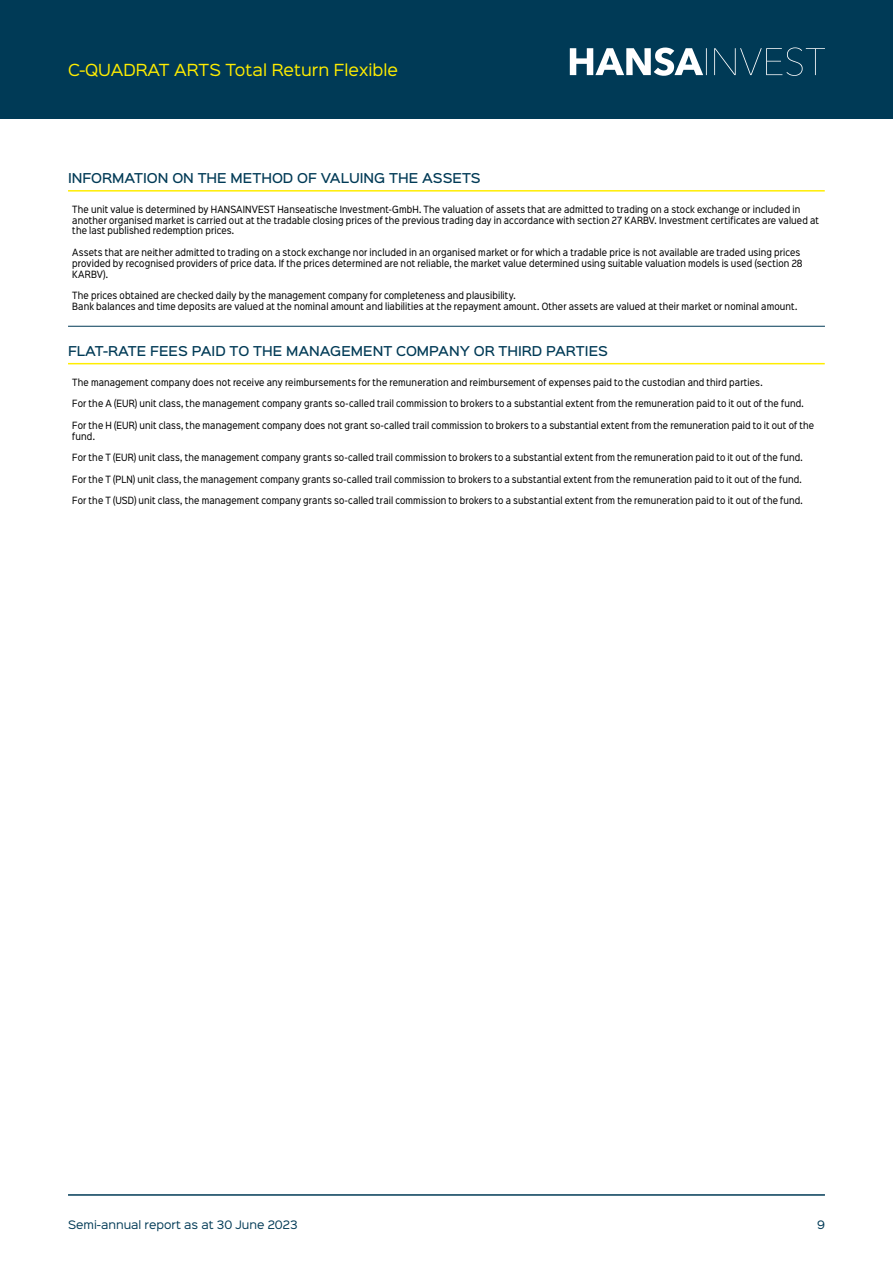
<style>
.page{position:relative;width:893px;height:1263px;background:#fff}
.page>*{position:absolute;margin:0;border:0;box-sizing:border-box;transform-origin:0 0}
.t1{font:15px "Sinkin Sans 400";color:#ffed00}
.t2{font:500 12.3px "Sinkin Sans 500";color:#003a56}
.t3{font:10.5px "Sinkin Sans 400";color:#003a56}
.t4{font:9px/10.8px "Sinkin Sans Narrow W01 400 Rg";letter-spacing:.015em;color:#000}
</style>
<div class="page">
<div style="left:0;top:0;width:893px;height:119px;background:#003a56"></div>
<svg style="left:570px;top:47px;width:255px;height:29px"></svg>
<hr style="left:68px;top:1194px;width:757px;height:2px;background:#003a56">
<hr style="left:68px;top:326px;width:757px;height:1px;background:#003a56">
<hr style="left:68px;top:190px;width:757px;height:2px;background:#ffed00">
<hr style="left:68px;top:363px;width:757px;height:1px;background:#ffed00">
<h1 class="t1" style="left:68px;top:57px;width:331px">C-QUADRAT ARTS Total Return Flexible</h1>
<h2 class="t2" style="left:68px;top:168px;width:414px">INFORMATION ON THE METHOD OF VALUING THE ASSETS</h2>
<p class="t4" style="left:72px;top:203px;width:748px">The unit value is determined by HANSAINVEST Hanseatische Investment-GmbH. The valuation of assets that are admitted to trading on a stock exchange or included in another organised market is carried out at the tradable closing prices of the previous trading day in accordance with section 27 KARBV. Investment certificates are valued at the last published redemption prices.</p>
<p class="t4" style="left:72px;top:246px;width:732px">Assets that are neither admitted to trading on a stock exchange nor included in an organised market or for which a tradable price is not available are traded using prices provided by recognised providers of price data. If the prices determined are not reliable, the market value determined using suitable valuation models is used (section 28<br>KARBV).</p>
<p class="t4" style="left:72px;top:290px;width:727px">The prices obtained are checked daily by the management company for completeness and plausibility.<br>Bank balances and time deposits are valued at the nominal amount and liabilities at the repayment amount. Other assets are valued at their market or nominal amount.</p>
<h2 class="t2" style="left:68px;top:340px;width:541px">FLAT-RATE FEES PAID TO THE MANAGEMENT COMPANY OR THIRD PARTIES</h2>
<p class="t4" style="left:72px;top:376px;width:692px">The management company does not receive any reimbursements for the remuneration and reimbursement of expenses paid to the custodian and third parties.</p>
<p class="t4" style="left:72px;top:398px;width:733px">For the A (EUR) unit class, the management company grants so-called trail commission to brokers to a substantial extent from the remuneration paid to it out of the fund.</p>
<p class="t4" style="left:72px;top:419px;width:743px">For the H (EUR) unit class, the management company does not grant so-called trail commission to brokers to a substantial extent from the remuneration paid to it out of the fund.</p>
<p class="t4" style="left:72px;top:452px;width:732px">For the T (EUR) unit class, the management company grants so-called trail commission to brokers to a substantial extent from the remuneration paid to it out of the fund.</p>
<p class="t4" style="left:72px;top:473px;width:731px">For the T (PLN) unit class, the management company grants so-called trail commission to brokers to a substantial extent from the remuneration paid to it out of the fund.</p>
<p class="t4" style="left:72px;top:495px;width:732px">For the T (USD) unit class, the management company grants so-called trail commission to brokers to a substantial extent from the remuneration paid to it out of the fund.</p>
<p class="t3" style="left:68px;top:1216px;width:231px">Semi-annual report as at 30 June 2023</p>
<p class="t3" style="left:817px;top:1216px;width:9px">9</p>
</div>
